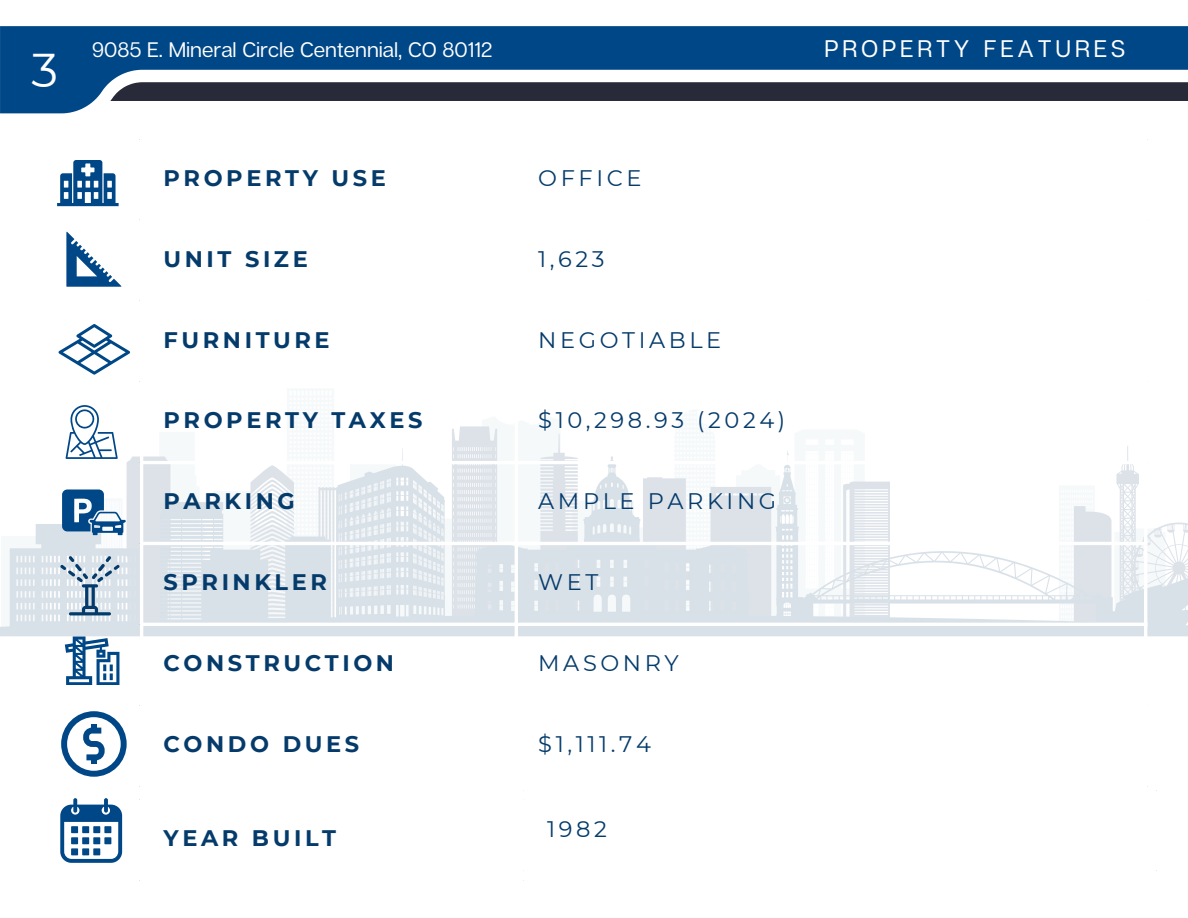
<style>
.page{position:relative;width:1188px;height:918px;background:#fff}
.page>*{position:absolute;margin:0;border:0;box-sizing:border-box;transform-origin:0 0}
.t1{font:47.25px "Montserrat";color:#fff}
.t2{font:24px "Articulat CF";letter-spacing:.16em;color:#fff}
.t3{font:700 22.5px "Montserrat";letter-spacing:.16em;color:#053b6b}
.t4{font:22.5px "Montserrat";letter-spacing:.16em;color:#053b6b}
.t5{font:21px "Articulat CF";color:#fff}
</style>
<div class="page">
<svg style="left:0;top:26px;width:1188px;height:87px;fill:#004787"></svg>
<div style="left:110px;top:82px;width:1078px;height:19px;background:#282939"></div>
<svg style="left:452px;top:426px;width:45px;height:22px"></svg>
<svg style="left:0;top:448px;width:1188px;height:188px"></svg>
<hr style="left:515px;top:141px;width:3px;height:643px;background:#fff">
<hr style="left:1144px;top:141px;width:3px;height:643px;background:#fff">
<hr style="left:140px;top:461px;width:1007px;height:3px;background:#fff">
<hr style="left:140px;top:542px;width:1007px;height:3px;background:#fff">
<hr style="left:140px;top:623px;width:1007px;height:3px;background:#fff">
<svg style="left:57px;top:160px;width:62px;height:46px"></svg>
<svg style="left:59px;top:324px;width:71px;height:51px"></svg>
<svg style="left:66px;top:232px;width:55px;height:55px"></svg>
<svg style="left:60px;top:405px;width:288px;height:280px"></svg>
<svg style="left:61px;top:711px;width:65px;height:65px"></svg>
<div style="left:91px;top:724px;width:6px;height:7px;background:#004787"></div>
<div style="left:91px;top:757px;width:6px;height:7px;background:#004787"></div>
<svg style="left:60px;top:798px;width:80px;height:83px"></svg>
<div style="left:71px;top:826px;width:7px;height:7px;background:#004787"></div>
<div style="left:71px;top:837px;width:7px;height:7px;background:#004787"></div>
<div style="left:71px;top:848px;width:7px;height:7px;background:#004787"></div>
<div style="left:82px;top:826px;width:7px;height:7px;background:#004787"></div>
<div style="left:82px;top:837px;width:7px;height:7px;background:#004787"></div>
<div style="left:82px;top:848px;width:7px;height:7px;background:#004787"></div>
<div style="left:93px;top:826px;width:7px;height:7px;background:#004787"></div>
<div style="left:93px;top:837px;width:7px;height:7px;background:#004787"></div>
<div style="left:93px;top:848px;width:7px;height:7px;background:#004787"></div>
<div style="left:104px;top:826px;width:7px;height:7px;background:#004787"></div>
<div style="left:104px;top:837px;width:7px;height:7px;background:#004787"></div>
<p class="t1" style="left:31px;top:41px;width:28px">3</p>
<p class="t5" style="left:92px;top:37px;width:402px">9085 E. Mineral Circle Centennial, CO 80112</p>
<p class="t2" style="left:824px;top:33px;width:303px">PROPERTY FEATURES</p>
<p class="t3" style="left:164px;top:164px;width:224px">PROPERTY USE</p>
<p class="t4" style="left:538px;top:164px;width:105px">OFFICE</p>
<p class="t3" style="left:164px;top:245px;width:146px">UNIT SIZE</p>
<h1 class="t4" style="left:538px;top:245px;width:68px">1,623</h1>
<p class="t3" style="left:164px;top:326px;width:168px">FURNITURE</p>
<p class="t4" style="left:538px;top:326px;width:185px">NEGOTIABLE</p>
<p class="t3" style="left:164px;top:407px;width:260px">PROPERTY TAXES</p>
<p class="t4" style="left:538px;top:407px;width:249px">$10,298.93 (2024)</p>
<p class="t3" style="left:164px;top:487px;width:133px">PARKING</p>
<p class="t4" style="left:538px;top:487px;width:240px">AMPLE PARKING</p>
<p class="t3" style="left:164px;top:568px;width:165px">SPRINKLER</p>
<p class="t4" style="left:538px;top:568px;width:62px">WET</p>
<p class="t3" style="left:164px;top:649px;width:232px">CONSTRUCTION</p>
<p class="t4" style="left:538px;top:649px;width:142px">MASONRY</p>
<p class="t3" style="left:164px;top:730px;width:197px">CONDO DUES</p>
<p class="t4" style="left:538px;top:730px;width:114px">$1,111.74</p>
<p class="t3" style="left:164px;top:825px;width:174px">YEAR BUILT</p>
<p class="t4" style="left:547px;top:815px;width:61px">1982</p>
</div>
